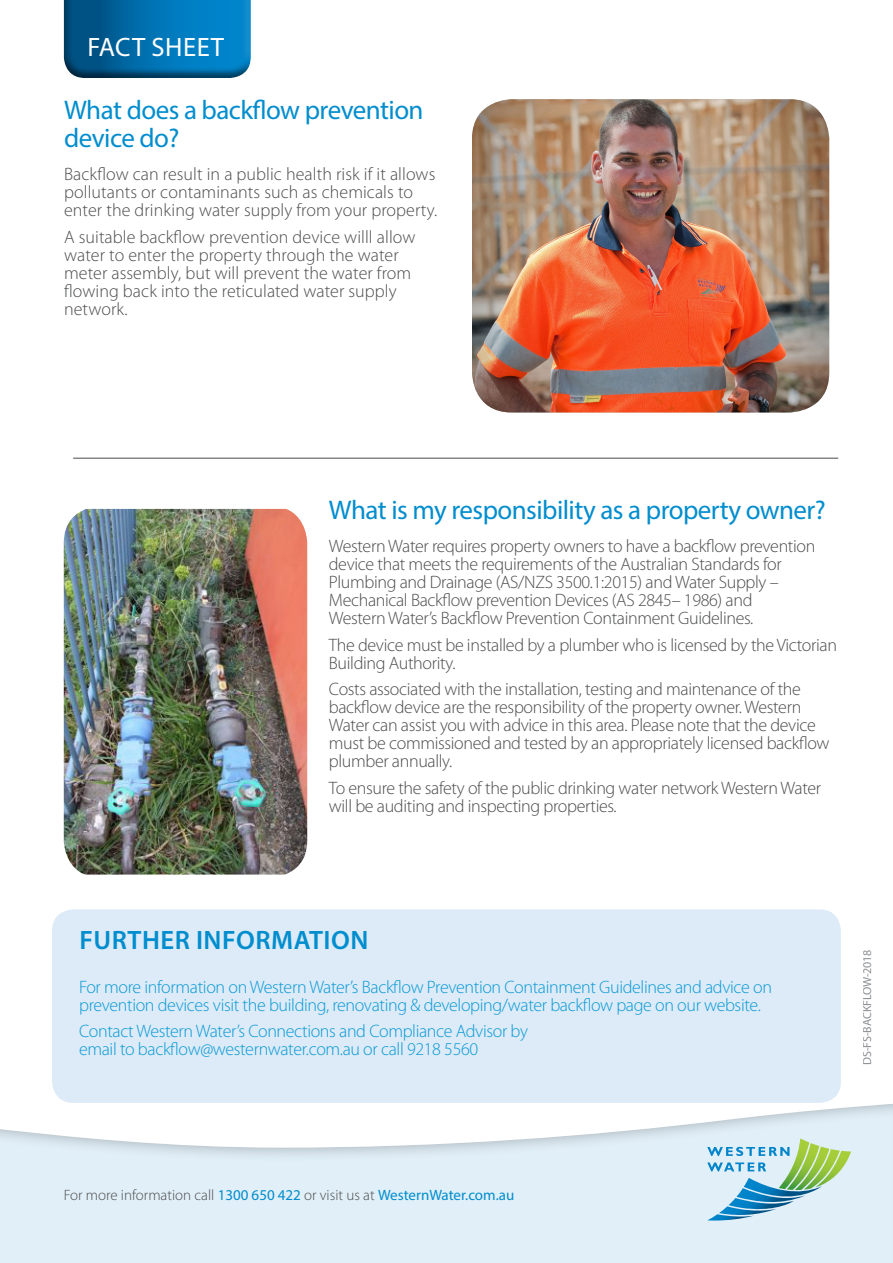
<style>
.page{position:relative;width:893px;height:1263px;background:#fff}
.page>*{position:absolute;margin:0;border:0;box-sizing:border-box;transform-origin:0 0}
.Introduction_copy{font:27px/27.8px "Myriad Pro";letter-spacing:-.02em;color:#008dce}
.t1{font:600 26.7px "Myriad Pro";letter-spacing:.02em;color:#008dce}
.t2{font:26.7px "Myriad Pro";letter-spacing:.02em;color:#fff}
.Bodycopy{font:300 18px/18px "Myriad Pro";letter-spacing:-.02em;color:#4b4c4d}
.Bodycopy-2{font:300 18px/18px "Myriad Pro";letter-spacing:.005em;color:#4b4c4d}
.Bodycopy-3{font:300 18px/18px "Myriad Pro";letter-spacing:-.02em;color:#0a99d5}
.Bodycopy-4{font:300 15px "Myriad Pro";color:#4b4c4d}
.t3{font:12px "Myriad Pro";letter-spacing:-.01em;color:#8d8f92}
.s1{font-weight:400;color:#008dce}
</style>
<div class="page">
<img style="left:472px;top:99px;width:357px;height:313px">
<hr style="left:73px;top:458px;width:765px;height:1px;background:#4b4c4d">
<div style="left:62px;top:0;width:191px;height:79px;background:#4b4c4d;opacity:.75"></div>
<div style="left:0;top:1100px;width:893px;height:163px;background:#231f20;opacity:.35"></div>
<svg style="left:707px;top:1138px;width:144px;height:82px;background:#add3d0"></svg>
<img style="left:64px;top:509px;width:243px;height:365px">
<div style="left:52px;top:909px;width:789px;height:194px;background:#dcebf7;border-radius:21px"></div>
<p class="t2" style="left:87px;top:31px;width:138px">FACT SHEET</p>
<p class="Introduction_copy" style="left:64px;top:96px;width:361px">What does a backflow prevention device do?</p>
<p class="Bodycopy-2" style="left:64px;top:165px;width:375px">Backflow can result in a public health risk if it allows pollutants or contaminants such as chemicals to enter the drinking water supply from your property.</p>
<p class="Bodycopy-2" style="left:64px;top:228px;width:353px">A suitable backflow prevention device willl allow water to enter the property through the water meter assembly, but will prevent the water from flowing back into the reticulated water supply network.</p>
<p class="Introduction_copy" style="left:329px;top:496px;width:498px">What is my responsibility as a property owner?</p>
<p class="Bodycopy" style="left:329px;top:537px;width:488px">Western Water requires property owners to have a backflow prevention device that meets the requirements of the Australian Standards for Plumbing and Drainage (AS/NZS 3500.1:2015) and Water Supply – Mechanical Backflow prevention Devices (AS 2845– 1986) and<br>Western Water’s Backflow Prevention Containment Guidelines.</p>
<p class="Bodycopy" style="left:329px;top:636px;width:510px">The device must be installed by a plumber who is licensed by the Victorian<br>Building Authority.</p>
<p class="Bodycopy" style="left:329px;top:680px;width:502px">Costs associated with the installation, testing and maintenance of the backflow device are the responsibility of the property owner. Western Water can assist you with advice in this area. Please note that the device must be commissioned and tested by an appropriately licensed backflow plumber annually.</p>
<p class="Bodycopy" style="left:329px;top:779px;width:494px">To ensure the safety of the public drinking water network Western Water will be auditing and inspecting properties.</p>
<p class="t1" style="left:79px;top:923px;width:291px">FURTHER INFORMATION</p>
<p class="Bodycopy-3" style="left:79px;top:978px;width:694px">For more information on Western Water’s Backflow Prevention Containment Guidelines and advice on prevention devices visit the building, renovating &amp; developing/water backflow page on our website.</p>
<p class="Bodycopy-3" style="left:79px;top:1023px;width:450px">Contact Western Water’s Connections and Compliance Advisor by email to backflow@westernwater.com.au or call 9218 5560</p>
<p class="t3" style="left:860px;top:1065px;width:117px;rotate:-90deg">DS-FS-BACKFLOW-2018</p>
<p class="Bodycopy-4" style="left:64px;top:1186px;width:452px">For more information call <span class="s1">1300 650 422</span> or visit us at <span class="s1">WesternWater.com.au</span></p>
</div>
